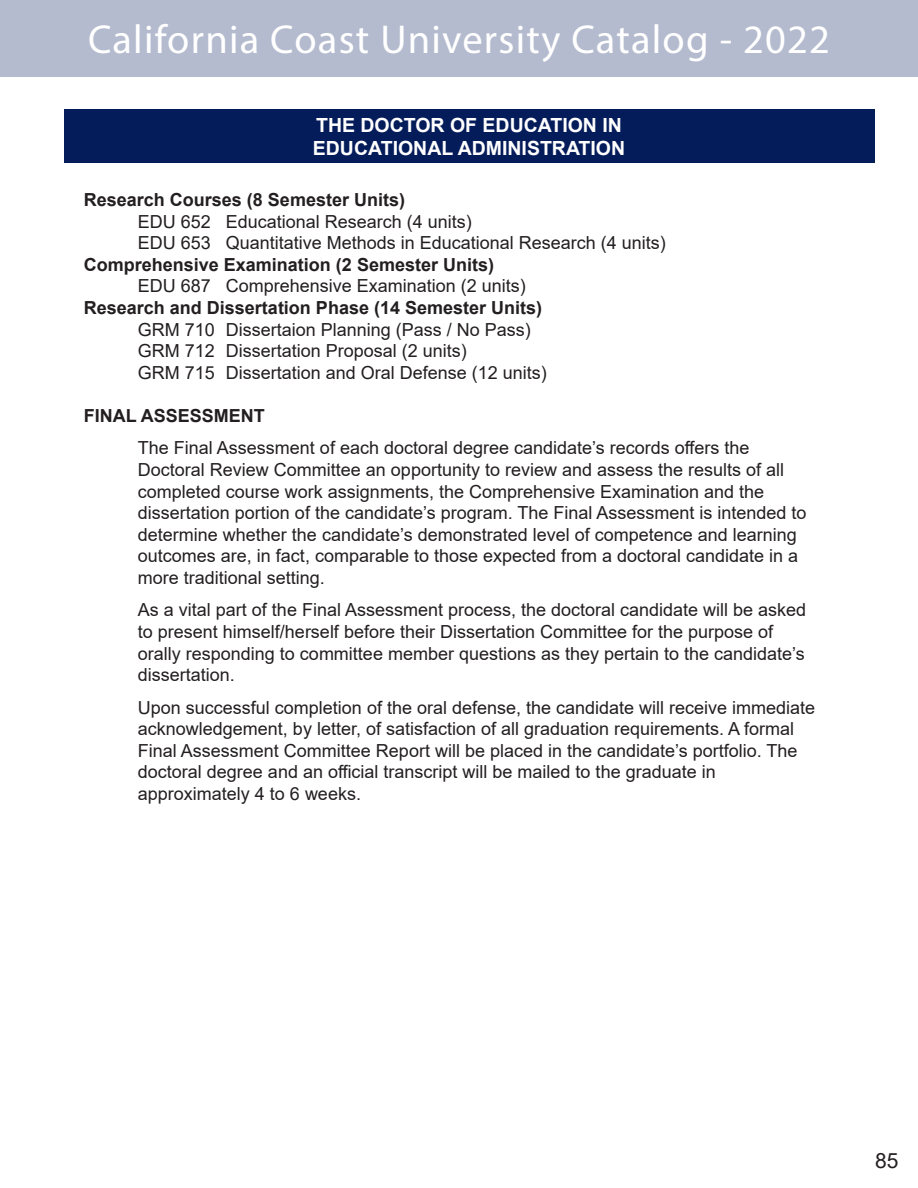
<style>
.page{position:relative;width:918px;height:1188px;background:#fff}
.page>*{position:absolute;margin:0;border:0;box-sizing:border-box;transform-origin:0 0}
.t1{font:40.5px "Myriad Pro";letter-spacing:.03em;color:#fff}
.t2{font:21px "Arial";color:#231f20}
.t3{font:700 19.5px "Arial";color:#fff}
.t4{font:18px/21.6px "Arial";color:#231f20}
.t5{font:700 18px "Arial";color:#231f20}
</style>
<div class="page">
<div style="left:0;top:0;width:918px;height:77px;background:#b4bbce"></div>
<div style="left:64px;top:109px;width:810px;height:54px;background:#051c5a"></div>
<p class="t1" style="left:88px;top:15px;width:743px">California Coast University Catalog - 2022</p>
<p class="t3" style="left:316px;top:111px;width:307px">THE DOCTOR OF EDUCATION IN</p>
<p class="t3" style="left:313px;top:135px;width:314px">EDUCATIONAL ADMINISTRATION</p>
<p class="t5" style="left:84px;top:187px;width:323px">Research Courses (8 Semester Units)</p>
<p class="t4" style="left:138px;top:210px;width:335px">EDU 652 Educational Research (4 units)</p>
<p class="t4" style="left:138px;top:232px;width:529px">EDU 653 Quantitative Methods in Educational Research (4 units)</p>
<p class="t5" style="left:84px;top:252px;width:412px">Comprehensive Examination (2 Semester Units)</p>
<p class="t4" style="left:138px;top:275px;width:389px">EDU 687 Comprehensive Examination (2 units)</p>
<p class="t5" style="left:84px;top:295px;width:460px">Research and Dissertation Phase (14 Semester Units)</p>
<p class="t4" style="left:138px;top:318px;width:394px">GRM 710 Dissertaion Planning (Pass / No Pass)</p>
<p class="t4" style="left:138px;top:340px;width:330px">GRM 712 Dissertation Proposal (2 units)</p>
<p class="t4" style="left:138px;top:362px;width:410px">GRM 715 Dissertation and Oral Defense (12 units)</p>
<p class="t5" style="left:84px;top:403px;width:183px">FINAL ASSESSMENT</p>
<p class="t4" style="left:138px;top:437px;width:670px">The Final Assessment of each doctoral degree candidate’s records offers the Doctoral Review Committee an opportunity to review and assess the results of all completed course work assignments, the Comprehensive Examination and the dissertation portion of the candidate’s program. The Final Assessment is intended to determine whether the candidate’s demonstrated level of competence and learning outcomes are, in fact, comparable to those expected from a doctoral candidate in a more traditional setting.</p>
<p class="t4" style="left:138px;top:599px;width:670px">As a vital part of the Final Assessment process, the doctoral candidate will be asked to present himself/herself before their Dissertation Committee for the purpose of orally responding to committee member questions as they pertain to the candidate’s</p>
<p class="t4" style="left:138px;top:664px;width:99px">dissertation.</p>
<p class="t4" style="left:138px;top:696px;width:679px">Upon successful completion of the oral defense, the candidate will receive immediate acknowledgement, by letter, of satisfaction of all graduation requirements. A formal Final Assessment Committee Report will be placed in the candidate’s portfolio. The doctoral degree and an official transcript will be mailed to the graduate in</p>
<p class="t4" style="left:138px;top:783px;width:225px">approximately 4 to 6 weeks.</p>
<p class="t2" style="left:875px;top:1146px;width:25px">85</p>
</div>
